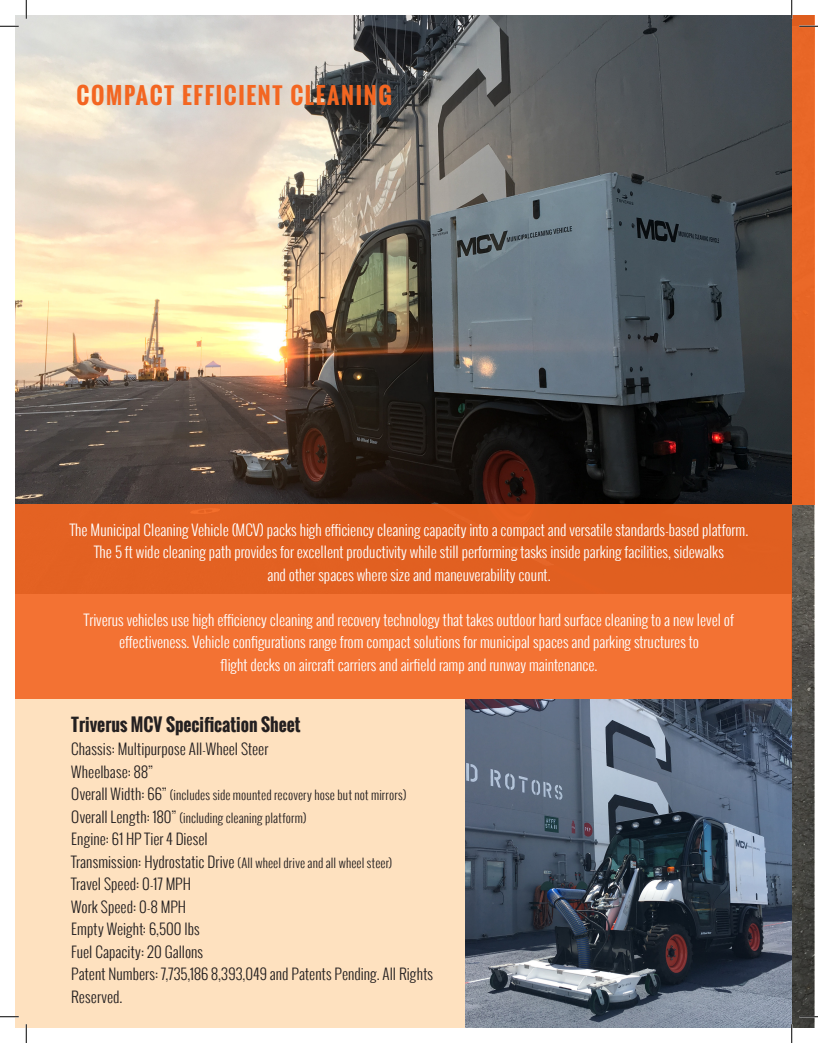
<style>
.page{position:relative;width:818px;height:1043px;background:#fff}
.page>*{position:absolute;margin:0;border:0;box-sizing:border-box;transform-origin:0 0}
.t1{font:700 22.5px "Oswald";letter-spacing:.075em;color:#f36621}
.t2{font:700 17.5px "Oswald";color:#231f20}
.t3{font:300 15px/22.5px "Oswald";color:#fff;text-align:center}
.t4{font:300 15px/22.5px "Oswald";letter-spacing:.005em;color:#231f20}
.t5{font:300 12.5px/22.5px "Oswald";letter-spacing:.01em;color:#231f20}
.s1{font-size:15px}
</style>
<div class="page">
<img style="left:791px;top:504px;width:23px;height:524px">
<img style="left:15px;top:15px;width:776px;height:489px">
<div style="left:791px;top:15px;width:23px;height:489px;background:#e86626"></div>
<div style="left:15px;top:504px;width:776px;height:195px;background:linear-gradient(to right,#ec6b2c,#ea692a)"></div>
<div style="left:15px;top:699px;width:776px;height:329px;background:#fee1bf"></div>
<img style="left:465px;top:699px;width:326px;height:329px">
<svg style="left:0;top:25px;width:19px;height:2px"></svg>
<svg style="left:799px;top:25px;width:19px;height:2px"></svg>
<svg style="left:0;top:1016px;width:19px;height:1px"></svg>
<svg style="left:799px;top:1015px;width:19px;height:2px"></svg>
<svg style="left:25px;top:0;width:2px;height:19px"></svg>
<svg style="left:25px;top:1024px;width:2px;height:18px"></svg>
<svg style="left:790px;top:0;width:2px;height:19px"></svg>
<svg style="left:790px;top:1024px;width:2px;height:18px"></svg>
<h1 class="t1" style="left:76px;top:79px;width:317px">COMPACT EFFICIENT CLEANING</h1>
<p class="t3" style="left:70px;top:518px;width:680px">The Municipal Cleaning Vehicle (MCV) packs high efficiency cleaning capacity into a compact and versatile standards-based platform.<br>The 5 ft wide cleaning path provides for excellent productivity while still performing tasks inside parking facilities, sidewalks<br>and other spaces where size and maneuverability count.</p>
<p class="t3" style="left:84px;top:608px;width:651px">Triverus vehicles use high efficiency cleaning and recovery technology that takes outdoor hard surface cleaning to a new level of effectiveness. Vehicle configurations range from compact solutions for municipal spaces and parking structures to<br>flight decks on aircraft carriers and airfield ramp and runway maintenance.</p>
<p class="t2" style="left:71px;top:712px;width:231px">Triverus MCV Specification Sheet</p>
<p class="t4" style="left:71px;top:737px;width:198px">Chassis: Multipurpose All-Wheel Steer<br>Wheelbase: 88”</p>
<p class="t5" style="left:71px;top:783px;width:336px"><span class="s1">Overall Width: 66”</span> (includes side mounted recovery hose but not mirrors)<br><span class="s1">Overall Length: 180”</span> (including cleaning platform)</p>
<p class="t4" style="left:71px;top:827px;width:138px">Engine: 61 HP Tier 4 Diesel</p>
<p class="t5" style="left:71px;top:851px;width:322px"><span class="s1">Transmission: Hydrostatic Drive</span> (All wheel drive and all wheel steer)</p>
<p class="t4" style="left:71px;top:872px;width:363px">Travel Speed: 0-17 MPH<br>Work Speed: 0-8 MPH<br>Empty Weight: 6,500 lbs<br>Fuel Capacity: 20 Gallons<br>Patent Numbers: 7,735,186 8,393,049 and Patents Pending. All Rights<br>Reserved.</p>
</div>
